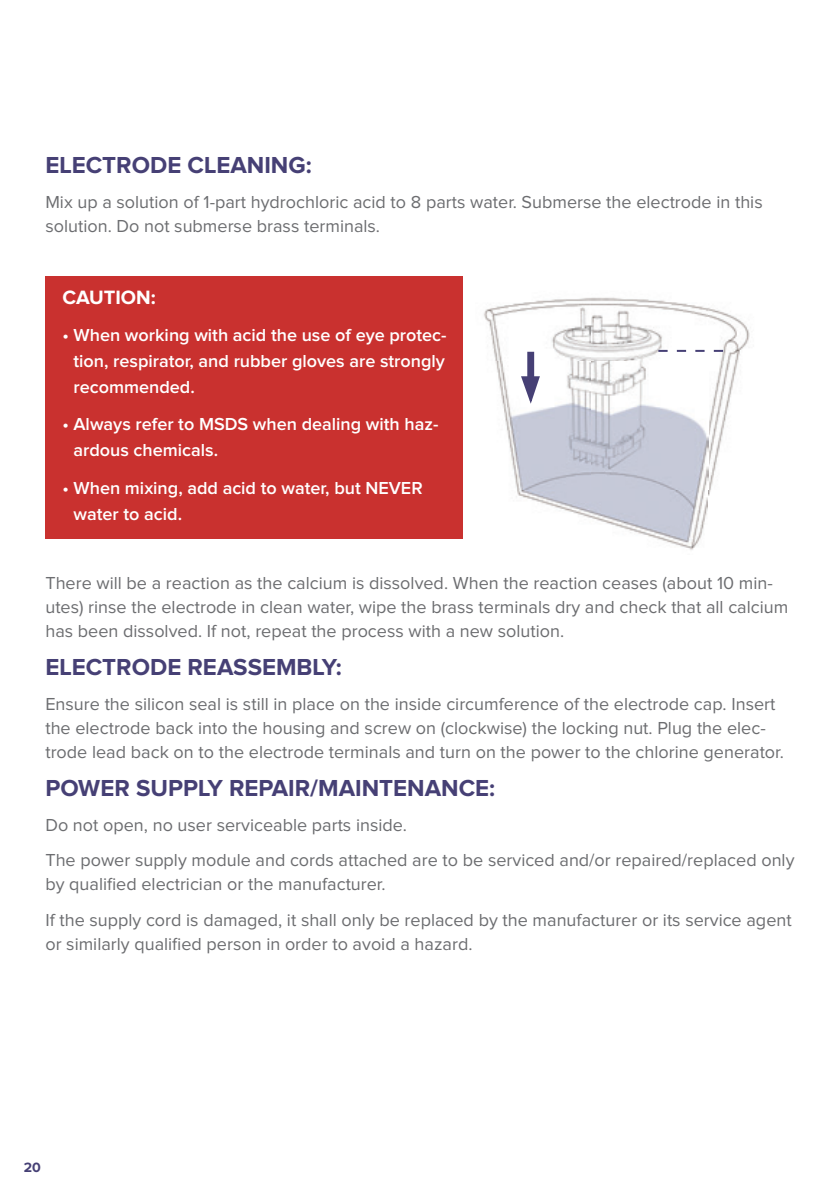
<style>
.page{position:relative;width:840px;height:1191px;background:#fff}
.page>*{position:absolute;margin:0;border:0;box-sizing:border-box;transform-origin:0 0}
.t1{font:700 24px "Proxima Nova";color:#464075}
.t2{font:700 20px "Proxima Nova";color:#fff}
.t3{font:18px/24px "Proxima Nova";color:#6c6d70}
.t4{font:600 18px/26px "Proxima Nova";color:#fff}
.t5{font:700 14px "Proxima Nova";color:#464075}
</style>
<div class="page">
<div style="left:45px;top:276px;width:418px;height:263px;background:#c9312f"></div>
<img style="left:483px;top:297px;width:267px;height:253px">
<svg style="left:519px;top:375px;width:22px;height:32px"></svg>
<div style="left:527px;top:352px;width:7px;height:28px;background:#464075;border:2px solid #464075"></div>
<svg style="left:658px;top:350px;width:64px;height:2px"></svg>
<h1 class="t1" style="left:45px;top:154px;width:267px">ELECTRODE CLEANING:</h1>
<p class="t3" style="left:45px;top:191px;width:718px">Mix up a solution of 1-part hydrochloric acid to 8 parts water. Submerse the electrode in this solution. Do not submerse brass terminals.</p>
<p class="t2" style="left:62px;top:288px;width:95px">CAUTION:</p>
<p class="t4" style="left:73px;top:323px;width:374px;text-align:justify;text-indent:-11px">• When working with acid the use of eye protec&shy;tion, respirator, and rubber gloves are strongly recommended.</p>
<p class="t4" style="left:73px;top:412px;width:366px;text-indent:-11px">• Always refer to MSDS when dealing with haz&shy;ardous chemicals.</p>
<p class="t4" style="left:73px;top:475px;width:350px;text-indent:-11px">• When mixing, add acid to water, but NEVER water to acid.</p>
<p class="t3" style="left:45px;top:572px;width:744px">There will be a reaction as the calcium is dissolved. When the reaction ceases (about 10 min&shy;utes) rinse the electrode in clean water, wipe the brass terminals dry and check that all calcium has been dissolved. If not, repeat the process with a new solution.</p>
<h1 class="t1" style="left:45px;top:656px;width:297px">ELECTRODE REASSEMBLY:</h1>
<p class="t3" style="left:45px;top:693px;width:739px">Ensure the silicon seal is still in place on the inside circumference of the electrode cap. Insert the electrode back into the housing and screw on (clockwise) the locking nut. Plug the elec&shy;trode lead back on to the electrode terminals and turn on the power to the chlorine generator.</p>
<h1 class="t1" style="left:45px;top:776px;width:451px">POWER SUPPLY REPAIR/MAINTENANCE:</h1>
<p class="t3" style="left:45px;top:808px;width:750px;line-height:35.4px">Do not open, no user serviceable parts inside.<br>The power supply module and cords attached are to be serviced and/or repaired/replaced only</p>
<p class="t3" style="left:45px;top:867px;width:747px;line-height:35.4px">by qualified electrician or the manufacturer.<br>If the supply cord is damaged, it shall only be replaced by the manufacturer or its service agent</p>
<p class="t3" style="left:45px;top:932px;width:428px">or similarly qualified person in order to avoid a hazard.</p>
<p class="t5" style="left:24px;top:1161px;width:19px">20</p>
</div>
